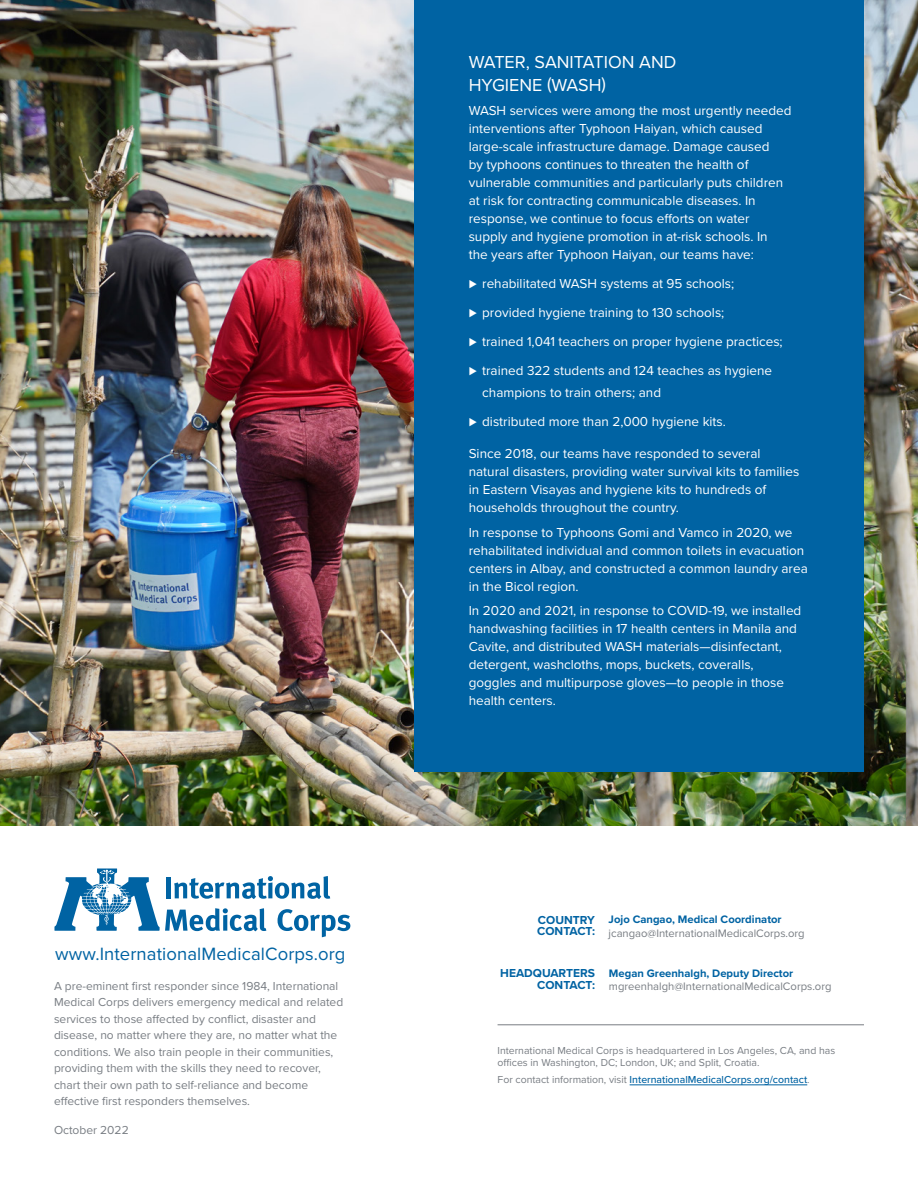
<style>
.page{position:relative;width:918px;height:1188px;background:#fff}
.page>*{position:absolute;margin:0;border:0;box-sizing:border-box;transform-origin:0 0}
.t1{font:18.45px "Proxima Nova";letter-spacing:.005em;color:#0063a3}
.t2{font:18px/22.5px "Proxima Nova";color:#fff}
.t3{font:13.5px/18px "Proxima Nova";color:#fff}
.Footer_-_Paragraph{font:12px/16.5px "Proxima Nova";color:#787d83}
.Footer_Header{font:700 12px "Proxima Nova";color:#0063a3}
.Employee_Name___Titl{font:700 11.25px "Proxima Nova";color:#0063a3}
.Employee_Name___Titl-2{font:11.25px "Proxima Nova";color:#787d83}
.Email_Address{font:11.25px "Proxima Nova";color:#787d83}
.Footer_-_Contact_Inf{font:10.5px/12.6px "Proxima Nova";color:#787d83}
.Footer_-_Contact_Inf-2{font:500 10.5px "Proxima Nova";color:#0063a3}
.s1{font-weight:400;color:#787d83}
</style>
<div class="page">
<img style="left:0;top:0;width:918px;height:825px">
<svg style="left:54px;top:868px;width:296px;height:69px"></svg>
<hr style="left:630px;top:1085px;width:177px;height:1px;background:#0063a3">
<hr style="left:498px;top:1024px;width:366px;height:1px;background:#787d83">
<div style="left:415px;top:0;width:449px;height:771px;background:#0063a3"></div>
<p class="t1" style="left:55px;top:940px;width:292px">www.InternationalMedicalCorps.org</p>
<p class="Footer_-_Paragraph" style="left:54px;top:977px;width:291px">A pre-eminent first responder since 1984, International Medical Corps delivers emergency medical and related services to those affected by conflict, disaster and disease, no matter where they are, no matter what the conditions. We also train people in their communities, providing them with the skills they need to recover, chart their own path to self-reliance and become effective first responders themselves.</p>
<p class="Footer_-_Paragraph" style="left:54px;top:1122px;width:76px">October 2022</p>
<p class="t2" style="left:469px;top:50px;width:209px">WATER, SANITATION AND<br>HYGIENE (WASH)</p>
<p class="t3" style="left:469px;top:101px;width:324px">WASH services were among the most urgently needed interventions after Typhoon Haiyan, which caused large-scale infrastructure damage. Damage caused<br>by typhoons continues to threaten the health of vulnerable communities and particularly puts children at risk for contracting communicable diseases. In response, we continue to focus efforts on water supply and hygiene promotion in at-risk schools. In<br>the years after Typhoon Haiyan, our teams have:</p>
<p class="t3" style="left:469px;top:274px;width:267px">⊲ rehabilitated WASH systems at 95 schools;</p>
<p class="t3" style="left:469px;top:303px;width:257px">⊲ provided hygiene training to 130 schools;</p>
<p class="t3" style="left:469px;top:332px;width:316px">⊲ trained 1,041 teachers on proper hygiene practices;</p>
<p class="t3" style="left:482px;top:359px;width:291px;line-height:22.2px;text-indent:-14px">⊲ trained 322 students and 124 teaches as hygiene champions to train others; and</p>
<p class="t3" style="left:469px;top:412px;width:259px">⊲ distributed more than 2,000 hygiene kits.</p>
<p class="t3" style="left:469px;top:444px;width:332px">Since 2018, our teams have responded to several natural disasters, providing water survival kits to families in Eastern Visayas and hygiene kits to hundreds of households throughout the country.</p>
<p class="t3" style="left:469px;top:523px;width:341px">In response to Typhoons Gomi and Vamco in 2020, we rehabilitated individual and common toilets in evacuation centers in Albay, and constructed a common laundry area in the Bicol region.</p>
<p class="t3" style="left:469px;top:601px;width:334px">In 2020 and 2021, in response to COVID-19, we installed handwashing facilities in 17 health centers in Manila and Cavite, and distributed WASH materials—disinfectant, detergent, washcloths, mops, buckets, coveralls, goggles and multipurpose gloves—to people in those health centers.</p>
<p class="Footer_Header" style="left:538px;top:911px;width:59px">COUNTRY</p>
<p class="Footer_Header" style="left:537px;top:922px;width:59px">CONTACT:</p>
<p class="Footer_Header" style="left:500px;top:965px;width:96px">HEADQUARTERS</p>
<p class="Footer_Header" style="left:537px;top:976px;width:59px">CONTACT:</p>
<p class="Employee_Name___Titl" style="left:609px;top:911px;width:175px">Jojo Cangao, Medical Coordinator</p>
<p class="Email_Address" style="left:609px;top:924px;width:198px">jcangao@InternationalMedicalCorps.org</p>
<p class="Employee_Name___Titl" style="left:609px;top:965px;width:186px">Megan Greenhalgh, Deputy Director</p>
<p class="Employee_Name___Titl-2" style="left:609px;top:978px;width:224px">mgreenhalgh@InternationalMedicalCorps.org</p>
<p class="Footer_-_Contact_Inf" style="left:498px;top:1043px;width:339px">International Medical Corps is headquartered in Los Angeles, CA, and has offices in Washington, DC; London, UK; and Split, Croatia.</p>
<p class="Footer_-_Contact_Inf-2" style="left:498px;top:1072px;width:314px"><span class="s1">For contact information, visit</span> InternationalMedicalCorps.org/contact<span class="s1">.</span></p>
</div>
